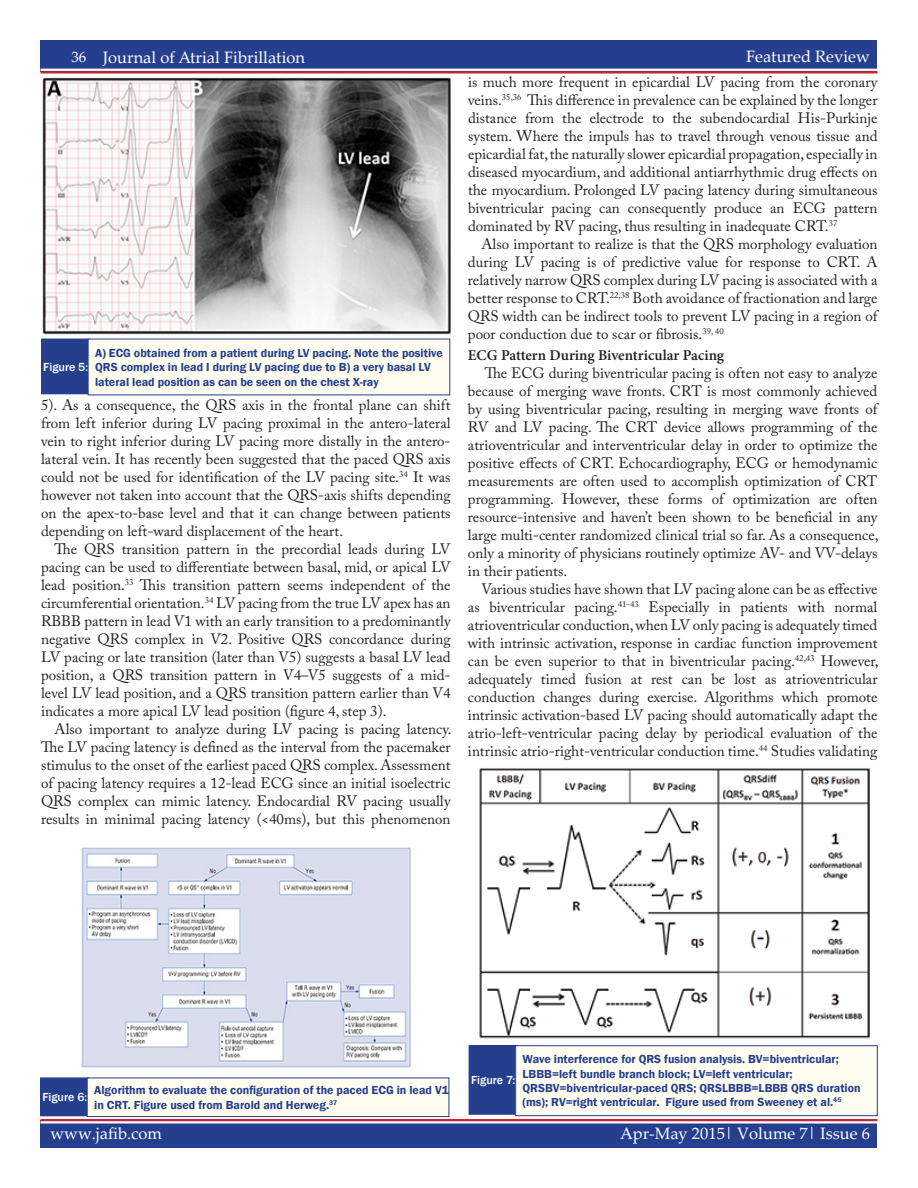
<style>
.page{position:relative;width:918px;height:1188px;background:#fff}
.page>*{position:absolute;margin:0;border:0;box-sizing:border-box;transform-origin:0 0}
.t1{font:16.5px "Palatino Linotype";color:#fff}
._10_Body_Text{font:15px/18px "Adobe Caslon Pro";color:#231f20;text-align:justify}
._10_Body_Text-2{font:600 15px "Minion Pro";color:#231f20}
.t2{font:600 12px/14.4px "Franklin Gothic";color:#253f8e}
.t3{font:500 12px "Franklin Gothic";color:#fff}
</style>
<div class="page">
<div style="left:40px;top:1120px;width:838px;height:28px;background:#253f8e"></div>
<hr style="left:40px;top:1119px;width:838px;height:2px;background:#d1232a">
<hr style="left:40px;top:1121px;width:838px;height:3px;background:#fff">
<div style="left:40px;top:40px;width:838px;height:32px;background:#253f8e"></div>
<hr style="left:40px;top:71px;width:838px;height:3px;background:#d1232a">
<hr style="left:40px;top:69px;width:838px;height:2px;background:#fff">
<img style="left:81px;top:847px;width:330px;height:221px">
<div style="left:41px;top:1078px;width:48px;height:38px;background:#253f8e"></div>
<div style="left:40px;top:1078px;width:49px;height:38px;border:1px solid #253f8e"></div>
<div style="left:87px;top:1078px;width:362px;height:39px;background:#fefdf0"></div>
<div style="left:87px;top:1078px;width:362px;height:39px;border:1px solid #253f8e"></div>
<img style="left:479px;top:768px;width:391px;height:271px">
<div style="left:469px;top:1046px;width:48px;height:68px;background:#253f8e"></div>
<div style="left:516px;top:1046px;width:361px;height:70px;background:#fefdf0"></div>
<div style="left:515px;top:1046px;width:363px;height:70px;border:1px solid #253f8e"></div>
<img style="left:42px;top:77px;width:409px;height:258px">
<div style="left:42px;top:339px;width:48px;height:55px;background:#253f8e"></div>
<div style="left:41px;top:339px;width:49px;height:55px;border:1px solid #253f8e"></div>
<div style="left:88px;top:339px;width:362px;height:56px;background:#fefdf0"></div>
<p class="t1" style="left:746px;top:45px;width:125px">Featured Review</p>
<p class="_10_Body_Text" style="left:468px;top:73px;width:411px">is much more frequent in epicardial LV pacing from the coronary veins.<sup>35,36</sup> This difference in prevalence can be explained by the longer distance from the electrode to the subendocardial His-Purkinje system. Where the impuls has to travel through venous tissue and epicardial fat, the naturally slower epicardial propagation, especially in diseased myocardium, and additional antiarrhythmic drug effects on the myocardium. Prolonged LV pacing latency during simultaneous biventricular pacing can consequently produce an ECG pattern dominated by RV pacing, thus resulting in inadequate CRT.<sup>37</sup></p>
<p class="_10_Body_Text" style="left:468px;top:235px;width:411px;text-indent:14px">Also important to realize is that the QRS morphology evaluation during LV pacing is of predictive value for response to CRT. A relatively narrow QRS complex during LV pacing is associated with a better response to CRT.<sup>22,38</sup> Both avoidance of fractionation and large QRS width can be indirect tools to prevent LV pacing in a region of poor conduction due to scar or fibrosis.<sup>39,</sup> <sup>40</sup></p>
<p class="_10_Body_Text-2" style="left:468px;top:345px;width:258px">ECG Pattern During Biventricular Pacing</p>
<p class="_10_Body_Text" style="left:468px;top:364px;width:412px;text-indent:17px">The ECG during biventricular pacing is often not easy to analyze because of merging wave fronts. CRT is most commonly achieved by using biventricular pacing, resulting in merging wave fronts of RV and LV pacing. The CRT device allows programming of the atrioventricular and interventricular delay in order to optimize the positive effects of CRT. Echocardiography, ECG or hemodynamic measurements are often used to accomplish optimization of CRT programming. However, these forms of optimization are often resource-intensive and haven’t been shown to be beneficial in any large multi-center randomized clinical trial so far. As a consequence, only a minority of physicians routinely optimize AV- and VV-delays in their patients.</p>
<p class="_10_Body_Text" style="left:468px;top:580px;width:412px;text-indent:14px">Various studies have shown that LV pacing alone can be as effective as biventricular pacing.<sup>41-43</sup> Especially in patients with normal atrioventricular conduction, when LV only pacing is adequately timed with intrinsic activation, response in cardiac function improvement can be even superior to that in biventricular pacing.<sup>42,43</sup> However, adequately timed fusion at rest can be lost as atrioventricular conduction changes during exercise. Algorithms which promote intrinsic activation-based LV pacing should automatically adapt the atrio-left-ventricular pacing delay by periodical evaluation of the intrinsic atrio-right-ventricular conduction time.<sup>44</sup> Studies validating</p>
<p class="t1" style="left:71px;top:48px;width:235px"><sup>36</sup> Journal of Atrial Fibrillation</p>
<p class="t1" style="left:746px;top:47px;width:125px">Featured Review</p>
<p class="t2" style="left:95px;top:346px;width:349px">A) ECG obtained from a patient during LV pacing. Note the positive<br>QRS complex in lead I during LV pacing due to B) a very basal LV lateral lead position as can be seen on the chest X-ray</p>
<p class="t3" style="left:43px;top:359px;width:46px">Figure 5:</p>
<p class="_10_Body_Text" style="left:41px;top:396px;width:411px">5). As a consequence, the QRS axis in the frontal plane can shift from left inferior during LV pacing proximal in the antero-lateral vein to right inferior during LV pacing more distally in the antero&shy;lateral vein. It has recently been suggested that the paced QRS axis could not be used for identification of the LV pacing site.<sup>34</sup> It was however not taken into account that the QRS-axis shifts depending on the apex-to-base level and that it can change between patients depending on left-ward displacement of the heart.</p>
<p class="_10_Body_Text" style="left:41px;top:540px;width:411px;text-indent:14px">The QRS transition pattern in the precordial leads during LV pacing can be used to differentiate between basal, mid, or apical LV lead position.<sup>33</sup> This transition pattern seems independent of the circumferential orientation.<sup>34</sup> LV pacing from the true LV apex has an RBBB pattern in lead V1 with an early transition to a predominantly negative QRS complex in V2. Positive QRS concordance during LV pacing or late transition (later than V5) suggests a basal LV lead position, a QRS transition pattern in V4–V5 suggests of a mid&shy;level LV lead position, and a QRS transition pattern earlier than V4 indicates a more apical LV lead position (figure 4, step 3).</p>
<p class="_10_Body_Text" style="left:41px;top:720px;width:412px;text-indent:14px">Also important to analyze during LV pacing is pacing latency.<br>The LV pacing latency is defined as the interval from the pacemaker stimulus to the onset of the earliest paced QRS complex. Assessment of pacing latency requires a 12-lead ECG since an initial isoelectric QRS complex can mimic latency. Endocardial RV pacing usually results in minimal pacing latency (&lt;40ms), but this phenomenon</p>
<p class="t3" style="left:42px;top:1090px;width:46px">Figure 6:</p>
<p class="t2" style="left:94px;top:1083px;width:356px">Algorithm to evaluate the configuration of the paced ECG in lead V1 in CRT. Figure used from Barold and Herweg.<sup>37</sup></p>
<p class="t3" style="left:471px;top:1073px;width:46px">Figure 7:</p>
<p class="t2" style="left:523px;top:1052px;width:340px">Wave interference for QRS fusion analysis. BV=biventricular; LBBB=left bundle branch block; LV=left ventricular; QRSBV=biventricular-paced QRS; QRSLBBB=LBBB QRS duration (ms); RV=right ventricular. Figure used from Sweeney et al.<sup>45</sup></p>
<p class="t1" style="left:51px;top:1122px;width:113px">www.jafib.com</p>
<p class="t1" style="left:620px;top:1122px;width:251px">Apr-May 2015| Volume 7| Issue 6</p>
</div>
